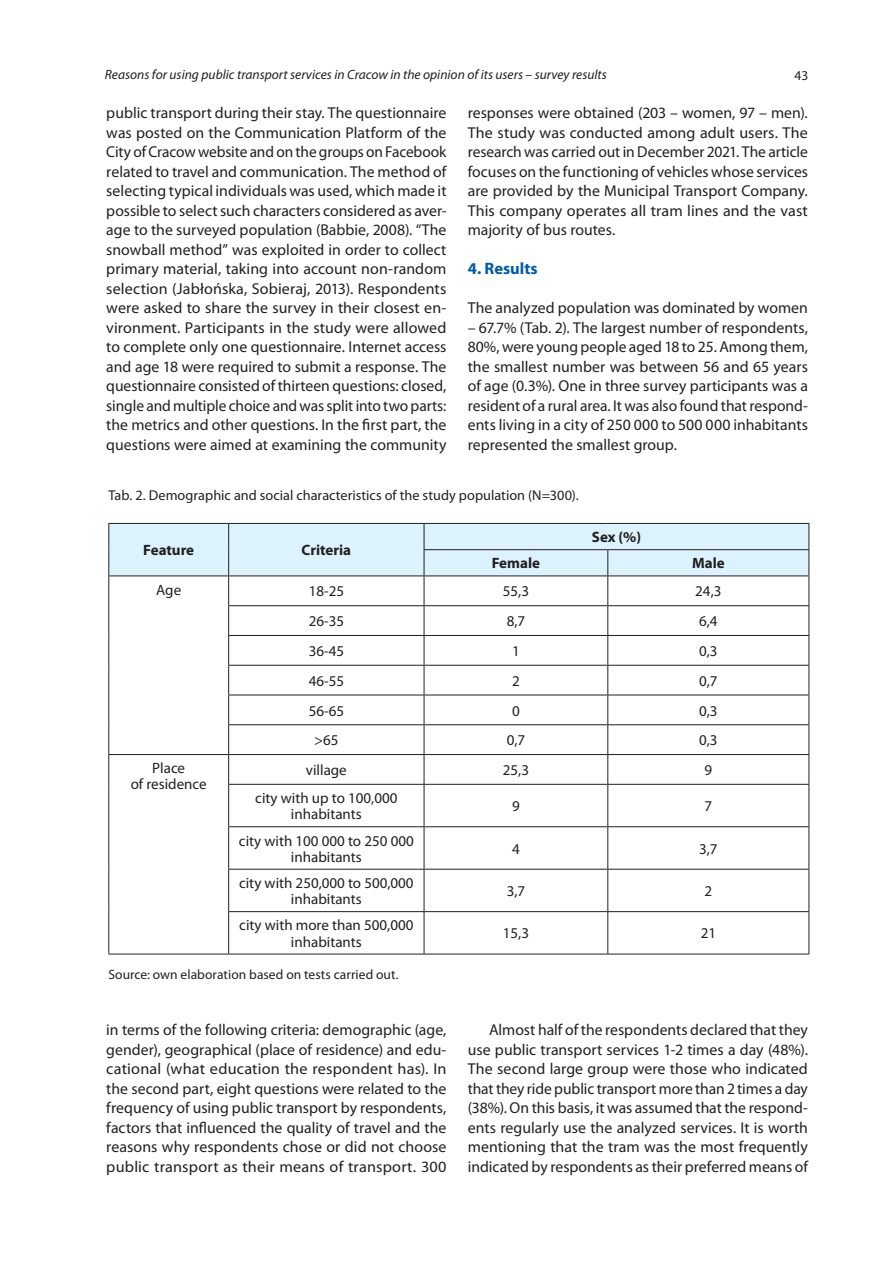
<style>
.page{position:relative;width:893px;height:1263px;background:#fff}
.page>*{position:absolute;margin:0;border:0;box-sizing:border-box;transform-origin:0 0}
.środ{font:700 16.5px "Myriad Pro";color:#015aaa}
.tekst{font:15.75px/19.5px "Myriad Pro";color:#231f20;text-align:justify}
.t1{font:15px/16.2px "Myriad Pro";color:#231f20;text-align:center}
.t2{font:700 15px "Myriad Pro";color:#231f20}
.tab{font:14.25px "Myriad Pro";color:#231f20}
.t3{font:italic 13.5px "Myriad Pro";color:#231f20}
.źródlo{font:13.5px "Myriad Pro";letter-spacing:.005em;color:#231f20}
</style>
<div class="page">
<hr style="left:108px;top:784px;width:1px;height:43px;background:#231f20">
<hr style="left:108px;top:827px;width:1px;height:42px;background:#231f20">
<hr style="left:108px;top:869px;width:1px;height:43px;background:#231f20">
<hr style="left:108px;top:912px;width:1px;height:42px;background:#231f20">
<hr style="left:108px;top:954px;width:121px;height:1px;background:#231f20">
<svg style="left:108px;top:523px;width:701px;height:261px"></svg>
<hr style="left:228px;top:784px;width:196px;height:1px;background:#231f20">
<hr style="left:228px;top:785px;width:1px;height:41px;background:#231f20">
<hr style="left:424px;top:784px;width:184px;height:1px;background:#231f20">
<hr style="left:424px;top:785px;width:1px;height:41px;background:#231f20">
<hr style="left:608px;top:784px;width:201px;height:1px;background:#231f20">
<hr style="left:607px;top:785px;width:1px;height:41px;background:#231f20">
<hr style="left:808px;top:785px;width:1px;height:41px;background:#231f20">
<hr style="left:228px;top:826px;width:196px;height:1px;background:#231f20">
<hr style="left:228px;top:827px;width:1px;height:42px;background:#231f20">
<hr style="left:424px;top:826px;width:184px;height:1px;background:#231f20">
<hr style="left:424px;top:827px;width:1px;height:42px;background:#231f20">
<hr style="left:608px;top:826px;width:201px;height:1px;background:#231f20">
<hr style="left:607px;top:827px;width:1px;height:42px;background:#231f20">
<hr style="left:808px;top:827px;width:1px;height:42px;background:#231f20">
<hr style="left:228px;top:869px;width:196px;height:1px;background:#231f20">
<hr style="left:228px;top:869px;width:1px;height:42px;background:#231f20">
<hr style="left:424px;top:869px;width:184px;height:1px;background:#231f20">
<hr style="left:424px;top:869px;width:1px;height:42px;background:#231f20">
<hr style="left:608px;top:869px;width:201px;height:1px;background:#231f20">
<hr style="left:607px;top:869px;width:1px;height:42px;background:#231f20">
<hr style="left:808px;top:869px;width:1px;height:42px;background:#231f20">
<hr style="left:228px;top:911px;width:196px;height:1px;background:#231f20">
<hr style="left:228px;top:912px;width:1px;height:42px;background:#231f20">
<hr style="left:424px;top:911px;width:184px;height:1px;background:#231f20">
<hr style="left:424px;top:912px;width:1px;height:42px;background:#231f20">
<hr style="left:608px;top:911px;width:201px;height:1px;background:#231f20">
<hr style="left:607px;top:912px;width:1px;height:42px;background:#231f20">
<hr style="left:808px;top:912px;width:1px;height:42px;background:#231f20">
<hr style="left:229px;top:954px;width:195px;height:1px;background:#231f20">
<hr style="left:424px;top:954px;width:184px;height:1px;background:#231f20">
<hr style="left:608px;top:954px;width:201px;height:1px;background:#231f20">
<p class="t3" style="left:105px;top:66px;width:503px">Reasons for using public transport services in Cracow in the opinion of its users – survey results</p>
<p class="źródlo" style="left:794px;top:67px;width:15px">43</p>
<p class="tekst" style="left:106px;top:103px;width:342px">public transport during their stay. The questionnaire was posted on the Communication Platform of the City of Cracow website and on the groups on Facebook related to travel and communication. The method of selecting typical individuals was used, which made it possible to select such characters considered as aver&shy;age to the surveyed population (Babbie, 2008). “The snowball method” was exploited in order to collect primary material, taking into account non-random selection (Jabłońska, Sobieraj, 2013). Respondents were asked to share the survey in their closest en&shy;vironment. Participants in the study were allowed to complete only one questionnaire. Internet access and age 18 were required to submit a response. The questionnaire consisted of thirteen questions: closed, single and multiple choice and was split into two parts: the metrics and other questions. In the first part, the questions were aimed at examining the community</p>
<p class="tekst" style="left:468px;top:103px;width:342px">responses were obtained (203 – women, 97 – men).<br>The study was conducted among adult users. The research was carried out in December 2021. The article focuses on the functioning of vehicles whose services are provided by the Municipal Transport Company.<br>This company operates all tram lines and the vast majority of bus routes.</p>
<p class="środ" style="left:468px;top:258px;width:72px">4. Results</p>
<p class="tekst" style="left:468px;top:298px;width:342px">The analyzed population was dominated by women</p>
<p class="tekst" style="left:468px;top:318px;width:342px">– 67.7% (Tab. 2). The largest number of respondents, 80%, were young people aged 18 to 25. Among them, the smallest number was between 56 and 65 years of age (0.3%). One in three survey participants was a resident of a rural area. It was also found that respond&shy;ents living in a city of 250 000 to 500 000 inhabitants represented the smallest group.</p>
<p class="tab" style="left:108px;top:486px;width:472px">Tab. 2. Demographic and social characteristics of the study population (N=300).</p>
<p class="t2" style="left:143px;top:540px;width:52px">Feature</p>
<p class="t2" style="left:301px;top:540px;width:51px">Criteria</p>
<p class="t2" style="left:592px;top:527px;width:51px">Sex (%)</p>
<p class="t2" style="left:492px;top:554px;width:50px">Female</p>
<p class="t2" style="left:692px;top:554px;width:34px">Male</p>
<p class="t1" style="left:156px;top:581px;width:26px">Age</p>
<p class="t1" style="left:309px;top:583px;width:37px">18-25</p>
<p class="t1" style="left:503px;top:583px;width:28px">55,3</p>
<p class="t1" style="left:695px;top:583px;width:28px">24,3</p>
<p class="t1" style="left:309px;top:613px;width:37px">26-35</p>
<p class="t1" style="left:507px;top:613px;width:20px">8,7</p>
<p class="t1" style="left:699px;top:613px;width:20px">6,4</p>
<p class="t1" style="left:309px;top:643px;width:37px">36-45</p>
<p class="t1" style="left:512px;top:643px;width:9px">1</p>
<p class="t1" style="left:699px;top:643px;width:20px">0,3</p>
<p class="t1" style="left:309px;top:672px;width:37px">46-55</p>
<p class="t1" style="left:512px;top:672px;width:9px">2</p>
<p class="t1" style="left:699px;top:672px;width:20px">0,7</p>
<p class="t1" style="left:309px;top:702px;width:37px">56-65</p>
<p class="t1" style="left:512px;top:702px;width:9px">0</p>
<p class="t1" style="left:699px;top:702px;width:20px">0,3</p>
<p class="t1" style="left:314px;top:732px;width:26px">&gt;65</p>
<p class="t1" style="left:507px;top:732px;width:20px">0,7</p>
<p class="t1" style="left:699px;top:732px;width:20px">0,3</p>
<p class="t1" style="left:131px;top:760px;width:77px">Place<br>of residence</p>
<p class="t1" style="left:306px;top:762px;width:42px">village</p>
<p class="t1" style="left:503px;top:762px;width:28px">25,3</p>
<p class="t1" style="left:704px;top:762px;width:9px">9</p>
<p class="t1" style="left:255px;top:790px;width:144px">city with up to 100,000 inhabitants</p>
<p class="t1" style="left:512px;top:798px;width:9px">9</p>
<p class="t1" style="left:704px;top:798px;width:9px">7</p>
<p class="t1" style="left:239px;top:832px;width:176px">city with 100 000 to 250 000 inhabitants</p>
<p class="t1" style="left:512px;top:840px;width:9px">4</p>
<p class="t1" style="left:699px;top:840px;width:20px">3,7</p>
<p class="t1" style="left:239px;top:874px;width:176px">city with 250,000 to 500,000 inhabitants</p>
<p class="t1" style="left:507px;top:883px;width:20px">3,7</p>
<p class="t1" style="left:704px;top:883px;width:9px">2</p>
<p class="t1" style="left:239px;top:917px;width:176px">city with more than 500,000 inhabitants</p>
<p class="t1" style="left:503px;top:925px;width:28px">15,3</p>
<p class="t1" style="left:701px;top:925px;width:17px">21</p>
<p class="źródlo" style="left:108px;top:966px;width:292px">Source: own elaboration based on tests carried out.</p>
<p class="tekst" style="left:106px;top:1020px;width:342px">in terms of the following criteria: demographic (age, gender), geographical (place of residence) and edu&shy;cational (what education the respondent has). In the second part, eight questions were related to the frequency of using public transport by respondents, factors that influenced the quality of travel and the reasons why respondents chose or did not choose public transport as their means of transport. 300</p>
<p class="tekst" style="left:468px;top:1020px;width:342px;text-indent:21px">Almost half of the respondents declared that they use public transport services 1-2 times a day (48%).<br>The second large group were those who indicated that they ride public transport more than 2 times a day (38%). On this basis, it was assumed that the respond&shy;ents regularly use the analyzed services. It is worth mentioning that the tram was the most frequently indicated by respondents as their preferred means of</p>
</div>
